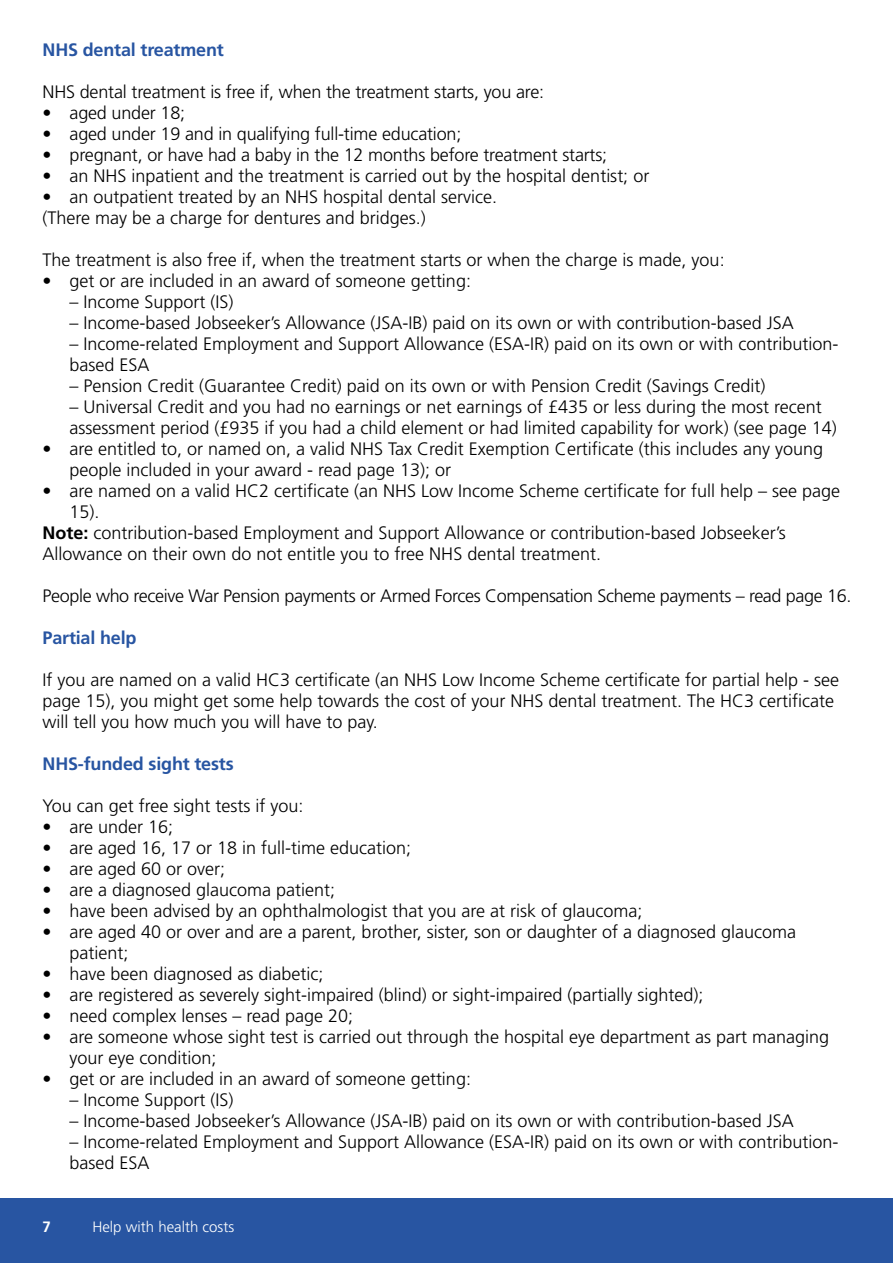
<style>
.page{position:relative;width:893px;height:1263px;background:#fff}
.page>*{position:absolute;margin:0;border:0;box-sizing:border-box;transform-origin:0 0}
.t1{font:300 18px/21px "Frutiger LT Std";color:#000}
.t2{font:300 18px "Frutiger LT Std";letter-spacing:-.02em;color:#000}
.t3{font:700 18px "Frutiger LT Std";letter-spacing:-.01em;color:#2855a2}
.t4{font:300 15px "Frutiger LT Std";color:#fff}
.t5{font:700 15px "Frutiger LT Std";color:#fff}
.s1{font-weight:700}
</style>
<div class="page">
<div style="left:0;top:1198px;width:893px;height:65px;background:#2855a2"></div>
<h3 class="t3" style="left:43px;top:39px;width:183px">NHS dental treatment</h3>
<p class="t1" style="left:43px;top:82px;width:503px">NHS dental treatment is free if, when the treatment starts, you are:</p>
<p class="t1" style="left:43px;top:103px;width:144px">• aged under 18;</p>
<p class="t1" style="left:43px;top:124px;width:420px">• aged under 19 and in qualifying full-time education;</p>
<p class="t1" style="left:43px;top:145px;width:566px">• pregnant, or have had a baby in the 12 months before treatment starts;</p>
<p class="t1" style="left:43px;top:166px;width:608px">• an NHS inpatient and the treatment is carried out by the hospital dentist; or</p>
<p class="t1" style="left:43px;top:187px;width:456px">• an outpatient treated by an NHS hospital dental service.</p>
<p class="t1" style="left:43px;top:208px;width:385px">(There may be a charge for dentures and bridges.)</p>
<p class="t1" style="left:43px;top:250px;width:684px">The treatment is also free if, when the treatment starts or when the charge is made, you:</p>
<p class="t1" style="left:43px;top:271px;width:430px">• get or are included in an award of someone getting:</p>
<p class="t1" style="left:70px;top:292px;width:166px">– Income Support (IS)</p>
<p class="t1" style="left:70px;top:313px;width:726px">– Income-based Jobseeker’s Allowance (JSA-IB) paid on its own or with contribution-based JSA</p>
<p class="t1" style="left:70px;top:334px;width:770px">– Income-related Employment and Support Allowance (ESA-IR) paid on its own or with contribution&shy;based ESA</p>
<p class="t1" style="left:70px;top:376px;width:697px">– Pension Credit (Guarantee Credit) paid on its own or with Pension Credit (Savings Credit)</p>
<p class="t1" style="left:70px;top:397px;width:769px">– Universal Credit and you had no earnings or net earnings of £435 or less during the most recent assessment period (£935 if you had a child element or had limited capability for work) (see page 14)</p>
<p class="t1" style="left:70px;top:439px;width:755px;text-indent:-27px">• are entitled to, or named on, a valid NHS Tax Credit Exemption Certificate (this includes any young people included in your award - read page 13); or</p>
<p class="t1" style="left:70px;top:481px;width:772px;text-indent:-27px">• are named on a valid HC2 certificate (an NHS Low Income Scheme certificate for full help – see page<br>15).</p>
<p class="t1" style="left:43px;top:523px;width:745px"><span class="s1">Note:</span> contribution-based Employment and Support Allowance or contribution-based Jobseeker’s<br>Allowance on their own do not entitle you to free NHS dental treatment.</p>
<p class="t2" style="left:43px;top:586px;width:810px">People who receive War Pension payments or Armed Forces Compensation Scheme payments – read page 16.</p>
<h3 class="t3" style="left:43px;top:627px;width:96px">Partial help</h3>
<p class="t1" style="left:43px;top:670px;width:798px">If you are named on a valid HC3 certificate (an NHS Low Income Scheme certificate for partial help - see page 15), you might get some help towards the cost of your NHS dental treatment. The HC3 certificate will tell you how much you will have to pay.</p>
<h3 class="t3" style="left:43px;top:753px;width:193px">NHS-funded sight tests</h3>
<p class="t1" style="left:43px;top:796px;width:263px">You can get free sight tests if you:</p>
<p class="t1" style="left:43px;top:817px;width:132px">• are under 16;</p>
<p class="t1" style="left:43px;top:838px;width:370px">• are aged 16, 17 or 18 in full-time education;</p>
<p class="t1" style="left:43px;top:859px;width:184px">• are aged 60 or over;</p>
<p class="t1" style="left:43px;top:880px;width:294px">• are a diagnosed glaucoma patient;</p>
<p class="t1" style="left:43px;top:901px;width:601px">• have been advised by an ophthalmologist that you are at risk of glaucoma;</p>
<p class="t1" style="left:70px;top:922px;width:728px;text-indent:-27px">• are aged 40 or over and are a parent, brother, sister, son or daughter of a diagnosed glaucoma patient;</p>
<p class="t1" style="left:43px;top:964px;width:283px">• have been diagnosed as diabetic;</p>
<p class="t1" style="left:43px;top:985px;width:663px">• are registered as severely sight-impaired (blind) or sight-impaired (partially sighted);</p>
<p class="t1" style="left:43px;top:1006px;width:312px">• need complex lenses – read page 20;</p>
<p class="t1" style="left:70px;top:1027px;width:761px;text-indent:-27px">• are someone whose sight test is carried out through the hospital eye department as part managing your eye condition;</p>
<p class="t1" style="left:43px;top:1069px;width:430px">• get or are included in an award of someone getting:</p>
<p class="t1" style="left:70px;top:1090px;width:166px">– Income Support (IS)</p>
<p class="t1" style="left:70px;top:1111px;width:726px">– Income-based Jobseeker’s Allowance (JSA-IB) paid on its own or with contribution-based JSA</p>
<p class="t1" style="left:70px;top:1132px;width:770px">– Income-related Employment and Support Allowance (ESA-IR) paid on its own or with contribution&shy;based ESA</p>
<p class="t5" style="left:43px;top:1218px;width:10px">7</p>
<p class="t4" style="left:92px;top:1218px;width:143px">Help with health costs</p>
</div>
